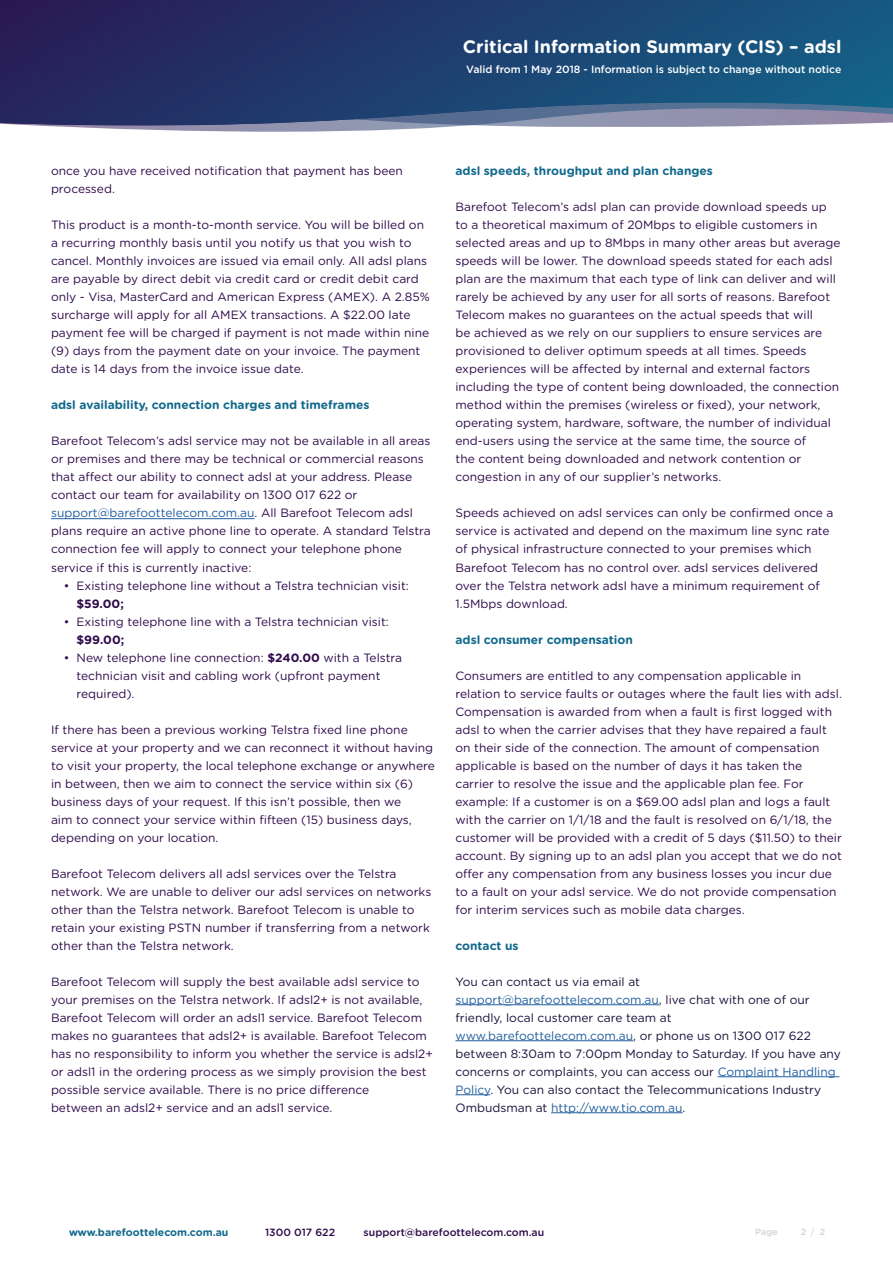
<style>
.page{position:relative;width:893px;height:1263px;background:#fff}
.page>*{position:absolute;margin:0;border:0;box-sizing:border-box;transform-origin:0 0}
.t1{font:700 18px "Gotham Rounded";color:#fff}
.t2{font:12px/18px "Gotham Rounded";color:#2e0a4a}
.t3{font:12px/18px "Gotham Rounded";color:#1a0e3b}
.t4{font:700 12px "Gotham Rounded";color:#12698c}
.t5{font:700 12px "Gotham Rounded";color:#2e0a4a}
.t6{font:500 10.5px "Gotham";color:#fff}
.t7{font:500 10.5px "Gotham Rounded";color:#2e0a4a}
.t8{font:700 10.5px "Gotham Rounded";color:#12698c}
.t9{font:500 9px "Gotham Rounded";color:#d1d3d4}
.s1{color:#215e9e}
.s2{font-weight:700}
</style>
<div class="page">
<svg style="left:810px;top:1227px;width:4px;height:10px"></svg>
<svg style="left:27px;top:125px;width:765px;height:7px"></svg>
<svg style="left:0;top:0;width:893px;height:125px;background:#264372"></svg>
<hr style="left:51px;top:518px;width:203px;height:1px;background:#215e9e">
<hr style="left:455px;top:1004px;width:204px;height:1px;background:#215e9e">
<hr style="left:455px;top:1040px;width:178px;height:1px;background:#215e9e">
<hr style="left:718px;top:1076px;width:121px;height:1px;background:#215e9e">
<hr style="left:455px;top:1094px;width:35px;height:1px;background:#215e9e">
<hr style="left:551px;top:1112px;width:132px;height:1px;background:#215e9e">
<h1 class="t1" style="left:463px;top:34px;width:380px">Critical Information Summary (CIS) – adsl</h1>
<p class="t6" style="left:466px;top:62px;width:377px">Valid from 1 May 2018 - Information is subject to change without notice</p>
<p class="t2" style="left:51px;top:162px;width:353px">once you have received notification that payment has been processed.</p>
<p class="t2" style="left:51px;top:216px;width:380px">This product is a month-to-month service. You will be billed on a recurring monthly basis until you notify us that you wish to cancel. Monthly invoices are issued via email only. All adsl plans are payable by direct debit via credit card or credit debit card only - Visa, MasterCard and American Express (AMEX). A 2.85% surcharge will apply for all AMEX transactions. A $22.00 late payment fee will be charged if payment is not made within nine (9) days from the payment date on your invoice. The payment date is 14 days from the invoice issue date.</p>
<p class="t4" style="left:51px;top:396px;width:320px">adsl availability, connection charges and timeframes</p>
<p class="t2" style="left:51px;top:432px;width:381px">Barefoot Telecom’s adsl service may not be available in all areas or premises and there may be technical or commercial reasons that affect our ability to connect adsl at your address. Please contact our team for availability on 1300 017 622 or <span class="s1">support@barefoottelecom.com.au</span>. All Barefoot Telecom adsl plans require an active phone line to operate. A standard Telstra connection fee will apply to connect your telephone phone service if this is currently inactive:</p>
<p class="t2" style="left:64px;top:576px;width:347px">• Existing telephone line without a Telstra technician visit:</p>
<p class="t5" style="left:77px;top:594px;width:49px">$59.00;</p>
<p class="t2" style="left:64px;top:612px;width:327px">• Existing telephone line with a Telstra technician visit:</p>
<p class="t5" style="left:77px;top:630px;width:49px">$99.00;</p>
<p class="t2" style="left:77px;top:648px;width:327px;text-indent:-13px">• New telephone line connection: <span class="s2">$240.00</span> with a Telstra technician visit and cabling work (upfront payment required).</p>
<p class="t2" style="left:51px;top:720px;width:385px">If there has been a previous working Telstra fixed line phone service at your property and we can reconnect it without having to visit your property, the local telephone exchange or anywhere in between, then we aim to connect the service within six (6) business days of your request. If this isn’t possible, then we<br>aim to connect your service within fifteen (15) business days, depending on your location.</p>
<p class="t2" style="left:51px;top:864px;width:382px">Barefoot Telecom delivers all adsl services over the Telstra network. We are unable to deliver our adsl services on networks other than the Telstra network. Barefoot Telecom is unable to retain your existing PSTN number if transferring from a network other than the Telstra network.</p>
<p class="t2" style="left:51px;top:972px;width:383px">Barefoot Telecom will supply the best available adsl service to your premises on the Telstra network. If adsl2+ is not available, Barefoot Telecom will order an adsl1 service. Barefoot Telecom makes no guarantees that adsl2+ is available. Barefoot Telecom has no responsibility to inform you whether the service is adsl2+ or adsl1 in the ordering process as we simply provision the best possible service available. There is no price difference<br>between an adsl2+ service and an adsl1 service.</p>
<p class="t4" style="left:455px;top:162px;width:259px">adsl speeds, throughput and plan changes</p>
<p class="t2" style="left:455px;top:198px;width:387px">Barefoot Telecom’s adsl plan can provide download speeds up to a theoretical maximum of 20Mbps to eligible customers in selected areas and up to 8Mbps in many other areas but average speeds will be lower. The download speeds stated for each adsl plan are the maximum that each type of link can deliver and will rarely be achieved by any user for all sorts of reasons. Barefoot Telecom makes no guarantees on the actual speeds that will<br>be achieved as we rely on our suppliers to ensure services are provisioned to deliver optimum speeds at all times. Speeds experiences will be affected by internal and external factors including the type of content being downloaded, the connection method within the premises (wireless or fixed), your network, operating system, hardware, software, the number of individual end-users using the service at the same time, the source of<br>the content being downloaded and network contention or congestion in any of our supplier’s networks.</p>
<p class="t2" style="left:455px;top:504px;width:380px">Speeds achieved on adsl services can only be confirmed once a service is activated and depend on the maximum line sync rate of physical infrastructure connected to your premises which Barefoot Telecom has no control over. adsl services delivered over the Telstra network adsl have a minimum requirement of 1.5Mbps download.</p>
<p class="t4" style="left:455px;top:630px;width:179px">adsl consumer compensation</p>
<p class="t2" style="left:455px;top:666px;width:388px">Consumers are entitled to any compensation applicable in relation to service faults or outages where the fault lies with adsl.<br>Compensation is awarded from when a fault is first logged with adsl to when the carrier advises that they have repaired a fault on their side of the connection. The amount of compensation applicable is based on the number of days it has taken the carrier to resolve the issue and the applicable plan fee. For example: If a customer is on a $69.00 adsl plan and logs a fault with the carrier on 1/1/18 and the fault is resolved on 6/1/18, the customer will be provided with a credit of 5 days ($11.50) to their account. By signing up to an adsl plan you accept that we do not offer any compensation from any business losses you incur due to a fault on your adsl service. We do not provide compensation for interim services such as mobile data charges.</p>
<p class="t4" style="left:455px;top:936px;width:65px">contact us</p>
<p class="t3" style="left:455px;top:972px;width:387px">You can contact us via email at <span class="s1">support@barefoottelecom.com.au</span>, live chat with one of our friendly, local customer care team at <span class="s1">www.barefoottelecom.com.au</span>, or phone us on 1300 017 622 between 8:30am to 7:00pm Monday to Saturday. If you have any concerns or complaints, you can access our <span class="s1">Complaint Handling Policy</span>. You can also contact the Telecommunications Industry Ombudsman at <span class="s1">http://www.tio.com.au</span>.</p>
<p class="t8" style="left:69px;top:1224px;width:161px">www.barefoottelecom.com.au</p>
<p class="t7" style="left:265px;top:1225px;width:72px">1300 017 622</p>
<p class="t7" style="left:364px;top:1225px;width:182px">support@barefoottelecom.com.au</p>
<p class="t9" style="left:755px;top:1225px;width:24px">Page</p>
<p class="t9" style="left:801px;top:1225px;width:7px">2</p>
<p class="t9" style="left:820px;top:1225px;width:7px">2</p>
</div>
